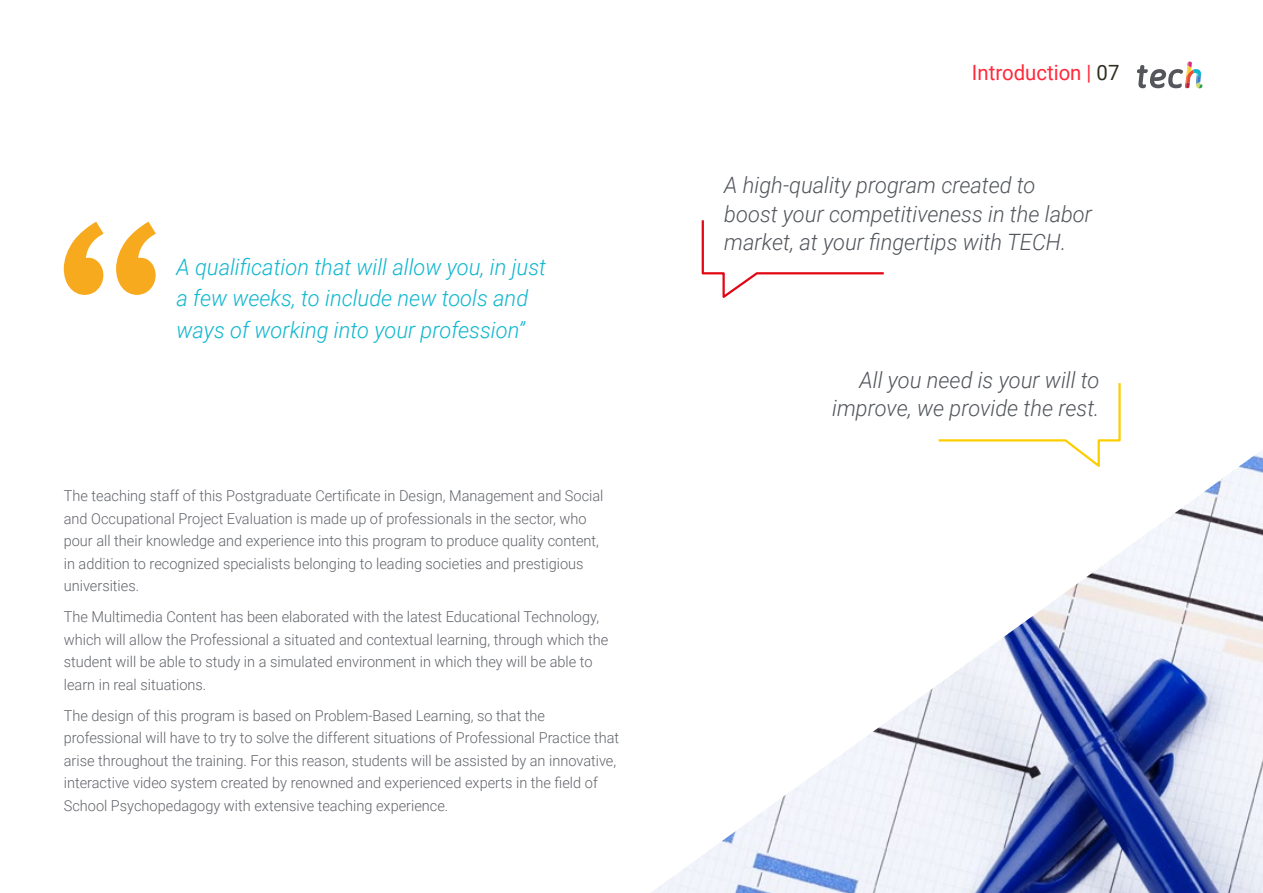
<style>
.page{position:relative;width:1263px;height:893px;background:#fff}
.page>*{position:absolute;margin:0;border:0;box-sizing:border-box;transform-origin:0 0}
.t1{font:italic 300 22.5px/28.5px "Roboto";color:#52555b;text-align:right}
.t2{font:italic 300 22.5px/31.5px "Roboto";color:#0fb6cf}
.t3{font:21px "Roboto";color:#ff293a}
.t4{font:300 15px/22.5px "Roboto";color:#61646a}
.s1{color:#312e20}
</style>
<div class="page">
<svg style="left:64px;top:222px;width:92px;height:73px"></svg>
<img style="left:652px;top:451px;width:611px;height:442px">
<svg style="left:936px;top:383px;width:186px;height:87px"></svg>
<svg style="left:701px;top:220px;width:183px;height:78px"></svg>
<svg style="left:1137px;top:62px;width:65px;height:27px"></svg>
<h1 class="t2" style="left:176px;top:250px;width:371px">A qualification that will allow you, in just a few weeks, to include new tools and ways of working into your profession”</h1>
<p class="t4" style="left:64px;top:484px;width:541px">The teaching staff of this Postgraduate Certificate in Design, Management and Social and Occupational Project Evaluation is made up of professionals in the sector, who pour all their knowledge and experience into this program to produce quality content, in addition to recognized specialists belonging to leading societies and prestigious universities.</p>
<p class="t4" style="left:64px;top:605px;width:546px">The Multimedia Content has been elaborated with the latest Educational Technology, which will allow the Professional a situated and contextual learning, through which the student will be able to study in a simulated environment in which they will be able to learn in real situations.</p>
<p class="t4" style="left:64px;top:703px;width:557px">The design of this program is based on Problem-Based Learning, so that the professional will have to try to solve the different situations of Professional Practice that arise throughout the training. For this reason, students will be assisted by an innovative, interactive video system created by renowned and experienced experts in the field of School Psychopedagogy with extensive teaching experience.</p>
<h2 class="t3" style="left:972px;top:57px;width:149px">Introduction | <span class="s1">07</span></h2>
<h1 class="t1" style="left:724px;top:170px;width:369px;text-align:left">A high-quality program created to boost your competitiveness in the labor market, at your fingertips with TECH.</h1>
<h1 class="t1" style="left:832px;top:365px;width:269px">All you need is your will to improve, we provide the rest.</h1>
</div>
